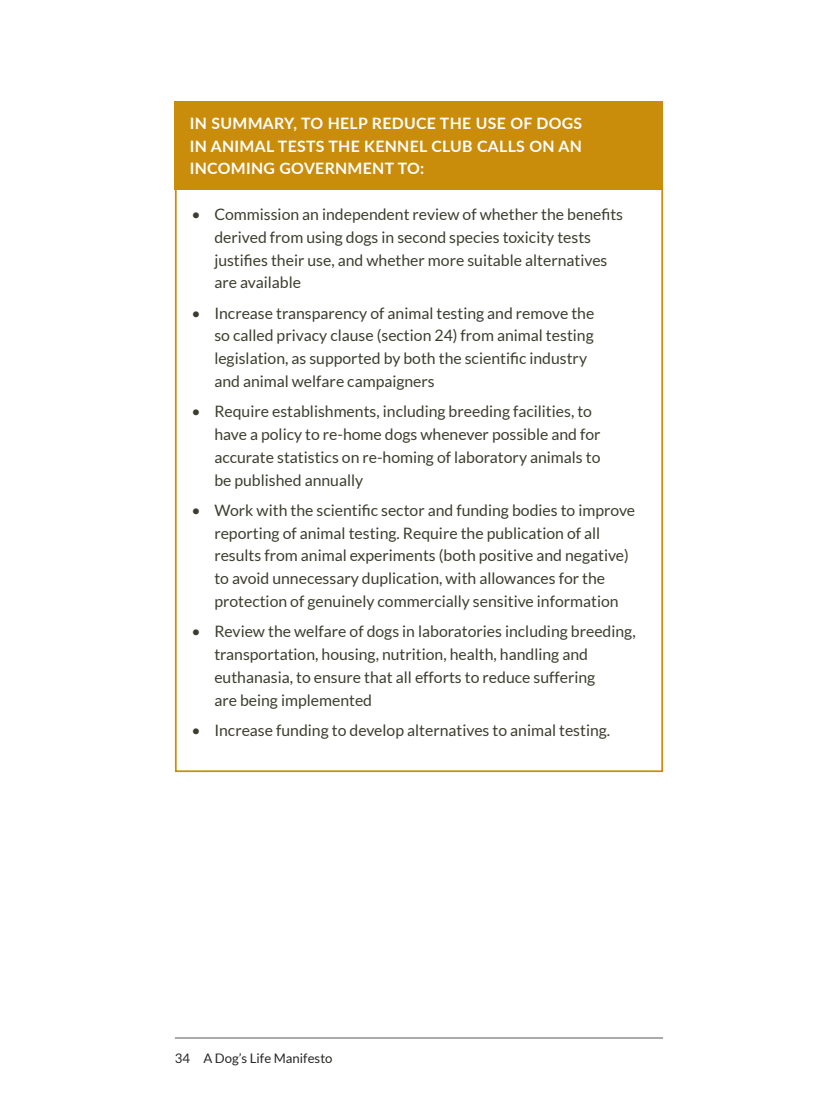
<style>
.page{position:relative;width:838px;height:1117px;background:#fff}
.page>*{position:absolute;margin:0;border:0;box-sizing:border-box;transform-origin:0 0}
.t1{font:15.75px/22.8px "Lato";color:#3d3d2f}
.Box_Title{font:700 15.75px/22.8px "Lato";letter-spacing:.02em;color:#fff;text-align:justify}
.t2{font:13.12px "Lato";color:#282827}
</style>
<div class="page">
<hr style="left:175px;top:1037px;width:487px;height:1px;background:#575756">
<div style="left:175px;top:101px;width:487px;height:88px;background:#c98d0b"></div>
<p class="Box_Title" style="left:190px;top:111px;width:394px">IN SUMMARY, TO HELP REDUCE THE USE OF DOGS IN ANIMAL TESTS THE KENNEL CLUB CALLS ON AN INCOMING GOVERNMENT TO:</p>
<p class="t1" style="left:214px;top:203px;width:410px;text-indent:-23px">• Commission an independent review of whether the benefits derived from using dogs in second species toxicity tests justifies their use, and whether more suitable alternatives are available</p>
<p class="t1" style="left:214px;top:301px;width:381px;text-indent:-23px">• Increase transparency of animal testing and remove the so called privacy clause (section 24) from animal testing legislation, as supported by both the scientific industry and animal welfare campaigners</p>
<p class="t1" style="left:214px;top:400px;width:387px;text-indent:-23px">• Require establishments, including breeding facilities, to have a policy to re-home dogs whenever possible and for accurate statistics on re-homing of laboratory animals to be published annually</p>
<p class="t1" style="left:214px;top:498px;width:422px;text-indent:-23px">• Work with the scientific sector and funding bodies to improve reporting of animal testing. Require the publication of all results from animal experiments (both positive and negative) to avoid unnecessary duplication, with allowances for the protection of genuinely commercially sensitive information</p>
<p class="t1" style="left:214px;top:620px;width:422px;text-indent:-23px">• Review the welfare of dogs in laboratories including breeding, transportation, housing, nutrition, health, handling and euthanasia, to ensure that all efforts to reduce suffering<br>are being implemented</p>
<p class="t1" style="left:191px;top:718px;width:420px">• Increase funding to develop alternatives to animal testing.</p>
<p class="t2" style="left:175px;top:1050px;width:159px">34 A Dog’s Life Manifesto</p>
</div>
